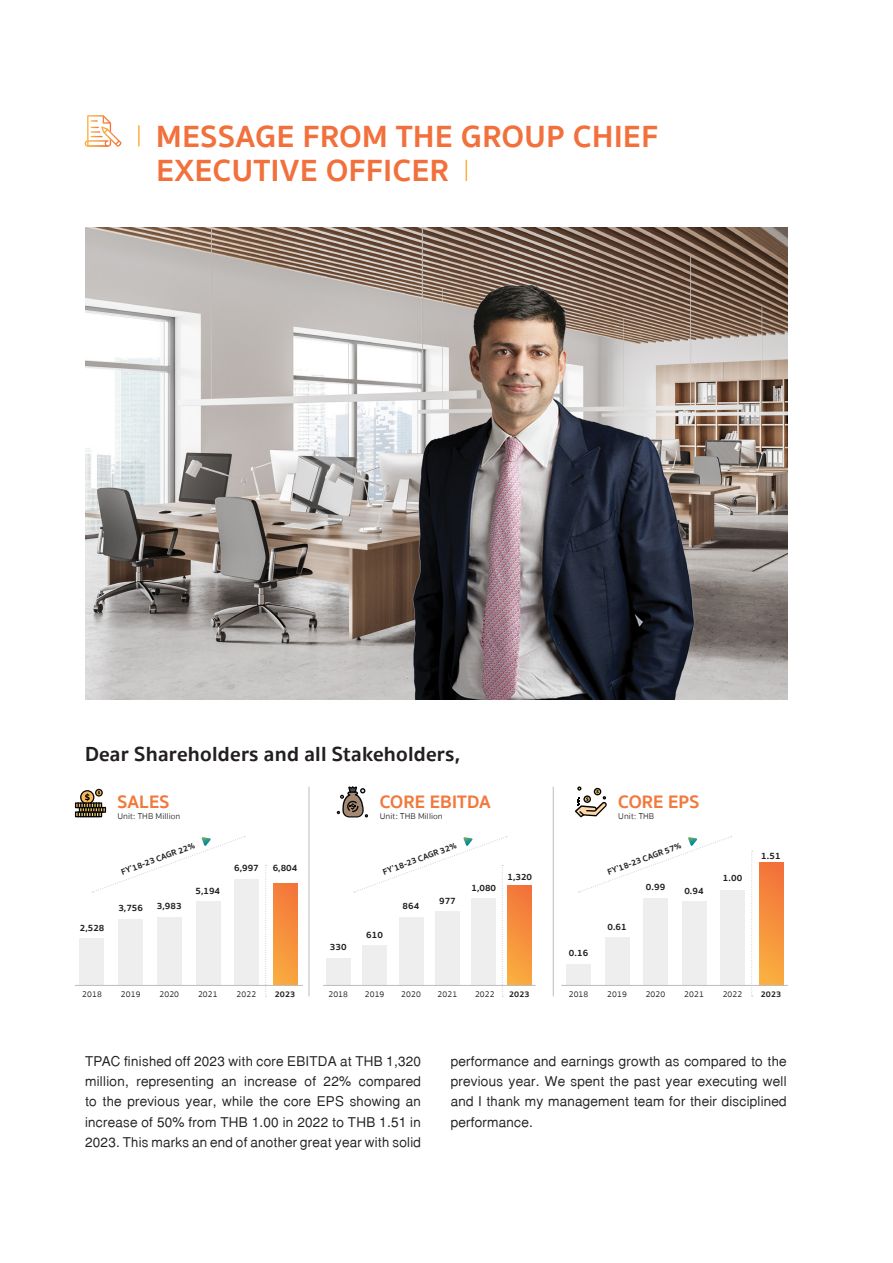
<style>
.page{position:relative;width:893px;height:1263px;background:#fff}
.page>*{position:absolute;margin:0;border:0;box-sizing:border-box;transform-origin:0 0}
.t1{font:700 31.5px/34.5px "Sukhumvit Set";letter-spacing:.02em;color:#f2703b}
.t2{font:23.25px/20.2px "DB Thai Text X";letter-spacing:.01em;color:#231f20;text-align:justify}
.t3{font:700 21px "Sukhumvit Set";letter-spacing:.01em;color:#231f20}
.t4{font:700 18.6px "Sukhumvit Set";letter-spacing:.01em;color:#f2783b}
.t5{font:700 9.45px "Sukhumvit Set";color:#231f20}
.t6{font:8.55px "Sukhumvit Set Text";letter-spacing:.01em;color:#231f20}
.t7{font:700 8.55px "Sukhumvit Set";letter-spacing:.01em;color:#231f20}
.t8{font:300 8.55px "Sukhumvit Set";letter-spacing:.01em;color:#231f20}
</style>
<div class="page">
<img style="left:85px;top:227px;width:702px;height:473px">
<img style="left:393px;top:227px;width:303px;height:473px">
<div style="left:326px;top:958px;width:24px;height:27px;background:#eeeeef"></div>
<div style="left:507px;top:886px;width:25px;height:99px;background:linear-gradient(to bottom,#f3753b,#faad40)"></div>
<hr style="left:323px;top:985px;width:213px;height:1px;background:#bcbdc0">
<hr style="left:309px;top:787px;width:1px;height:209px;background:#bcbdc0">
<hr style="left:553px;top:787px;width:1px;height:209px;background:#bcbdc0">
<svg style="left:75px;top:789px;width:31px;height:28px"></svg>
<div style="left:119px;top:919px;width:24px;height:66px;background:#eeeeef"></div>
<div style="left:80px;top:938px;width:24px;height:47px;background:#eeeeef"></div>
<div style="left:157px;top:917px;width:25px;height:68px;background:#eeeeef"></div>
<div style="left:196px;top:901px;width:24px;height:84px;background:#eeeeef"></div>
<div style="left:235px;top:879px;width:24px;height:106px;background:#eeeeef"></div>
<div style="left:273px;top:883px;width:24px;height:102px;background:linear-gradient(to bottom,#f3773b,#f9a93f)"></div>
<hr style="left:75px;top:985px;width:228px;height:1px;background:#bcbdc0">
<svg style="left:265px;top:865px;width:2px;height:132px"></svg>
<svg style="left:751px;top:851px;width:2px;height:146px"></svg>
<svg style="left:92px;top:836px;width:153px;height:57px"></svg>
<svg style="left:354px;top:836px;width:153px;height:161px"></svg>
<svg style="left:337px;top:786px;width:31px;height:31px"></svg>
<div style="left:605px;top:937px;width:24px;height:48px;background:#eeeeef"></div>
<div style="left:566px;top:964px;width:24px;height:21px;background:#eeeeef"></div>
<div style="left:644px;top:898px;width:24px;height:87px;background:#eeeeef"></div>
<div style="left:682px;top:901px;width:24px;height:84px;background:#eeeeef"></div>
<div style="left:721px;top:890px;width:24px;height:95px;background:#eeeeef"></div>
<div style="left:759px;top:862px;width:24px;height:123px;background:linear-gradient(to bottom,#f2713b,#fab040)"></div>
<hr style="left:561px;top:985px;width:227px;height:1px;background:#bcbdc0">
<svg style="left:579px;top:836px;width:153px;height:57px"></svg>
<svg style="left:575px;top:786px;width:32px;height:31px"></svg>
<svg style="left:85px;top:115px;width:37px;height:32px"></svg>
<hr style="left:138px;top:126px;width:2px;height:20px;background:#fab040">
<svg style="left:466px;top:160px;width:1px;height:20px"></svg>
<h1 class="t1" style="left:156px;top:120px;width:503px">MESSAGE FROM THE GROUP CHIEF<br>EXECUTIVE OFFICER</h1>
<p class="t3" style="left:85px;top:738px;width:377px">Dear Shareholders and all Stakeholders,</p>
<p class="t5" style="left:80px;top:920px;width:26px">2,528</p>
<p class="t4" style="left:117px;top:787px;width:54px">SALES</p>
<p class="t8" style="left:117px;top:810px;width:64px">Unit: THB Million</p>
<p class="t7" style="left:119px;top:866px;width:79px;rotate:-20deg">FY’18-23 CAGR 22%</p>
<p class="t5" style="left:118px;top:901px;width:26px">3,756</p>
<p class="t5" style="left:196px;top:883px;width:26px">5,194</p>
<p class="t5" style="left:157px;top:898px;width:26px">3,983</p>
<p class="t5" style="left:234px;top:861px;width:26px">6,997</p>
<p class="t5" style="left:273px;top:861px;width:26px">6,804</p>
<p class="t5" style="left:330px;top:940px;width:18px">330</p>
<p class="t4" style="left:380px;top:787px;width:112px">CORE EBITDA</p>
<p class="t8" style="left:380px;top:810px;width:64px">Unit: THB Million</p>
<p class="t7" style="left:381px;top:866px;width:79px;rotate:-20deg">FY’18-23 CAGR 32%</p>
<p class="t5" style="left:366px;top:927px;width:18px">610</p>
<p class="t5" style="left:403px;top:898px;width:18px">864</p>
<p class="t5" style="left:439px;top:893px;width:18px">977</p>
<p class="t5" style="left:471px;top:880px;width:26px">1,080</p>
<p class="t5" style="left:507px;top:869px;width:26px">1,320</p>
<p class="t6" style="left:82px;top:988px;width:21px">2018</p>
<p class="t6" style="left:121px;top:988px;width:21px">2019</p>
<p class="t6" style="left:159px;top:988px;width:21px">2020</p>
<p class="t6" style="left:198px;top:988px;width:21px">2021</p>
<p class="t6" style="left:237px;top:988px;width:21px">2022</p>
<p class="t7" style="left:275px;top:987px;width:22px">2023</p>
<p class="t6" style="left:328px;top:988px;width:21px">2018</p>
<p class="t6" style="left:365px;top:988px;width:21px">2019</p>
<p class="t7" style="left:509px;top:987px;width:22px">2023</p>
<p class="t6" style="left:475px;top:988px;width:21px">2022</p>
<p class="t6" style="left:401px;top:988px;width:21px">2020</p>
<p class="t6" style="left:438px;top:988px;width:21px">2021</p>
<p class="t4" style="left:618px;top:787px;width:83px">CORE EPS</p>
<p class="t8" style="left:618px;top:810px;width:37px">Unit: THB</p>
<p class="t7" style="left:606px;top:866px;width:79px;rotate:-20deg">FY’18-23 CAGR 57%</p>
<p class="t5" style="left:569px;top:946px;width:21px">0.16</p>
<p class="t5" style="left:607px;top:919px;width:21px">0.61</p>
<p class="t6" style="left:569px;top:988px;width:21px">2018</p>
<p class="t6" style="left:607px;top:988px;width:21px">2019</p>
<p class="t5" style="left:646px;top:880px;width:21px">0.99</p>
<p class="t5" style="left:684px;top:883px;width:21px">0.94</p>
<p class="t6" style="left:646px;top:988px;width:21px">2020</p>
<p class="t6" style="left:684px;top:988px;width:21px">2021</p>
<p class="t5" style="left:723px;top:871px;width:21px">1.00</p>
<p class="t5" style="left:761px;top:848px;width:21px">1.51</p>
<p class="t6" style="left:723px;top:988px;width:21px">2022</p>
<p class="t7" style="left:761px;top:987px;width:22px">2023</p>
<p class="t2" style="left:85px;top:1052px;width:337px">TPAC finished off 2023 with core EBITDA at THB 1,320 million, representing an increase of 22% compared to the previous year, while the core EPS showing an increase of 50% from THB 1.00 in 2022 to THB 1.51 in 2023. This marks an end of another great year with solid</p>
<p class="t2" style="left:451px;top:1052px;width:337px">performance and earnings growth as compared to the previous year. We spent the past year executing well and I thank my management team for their disciplined performance.</p>
</div>
